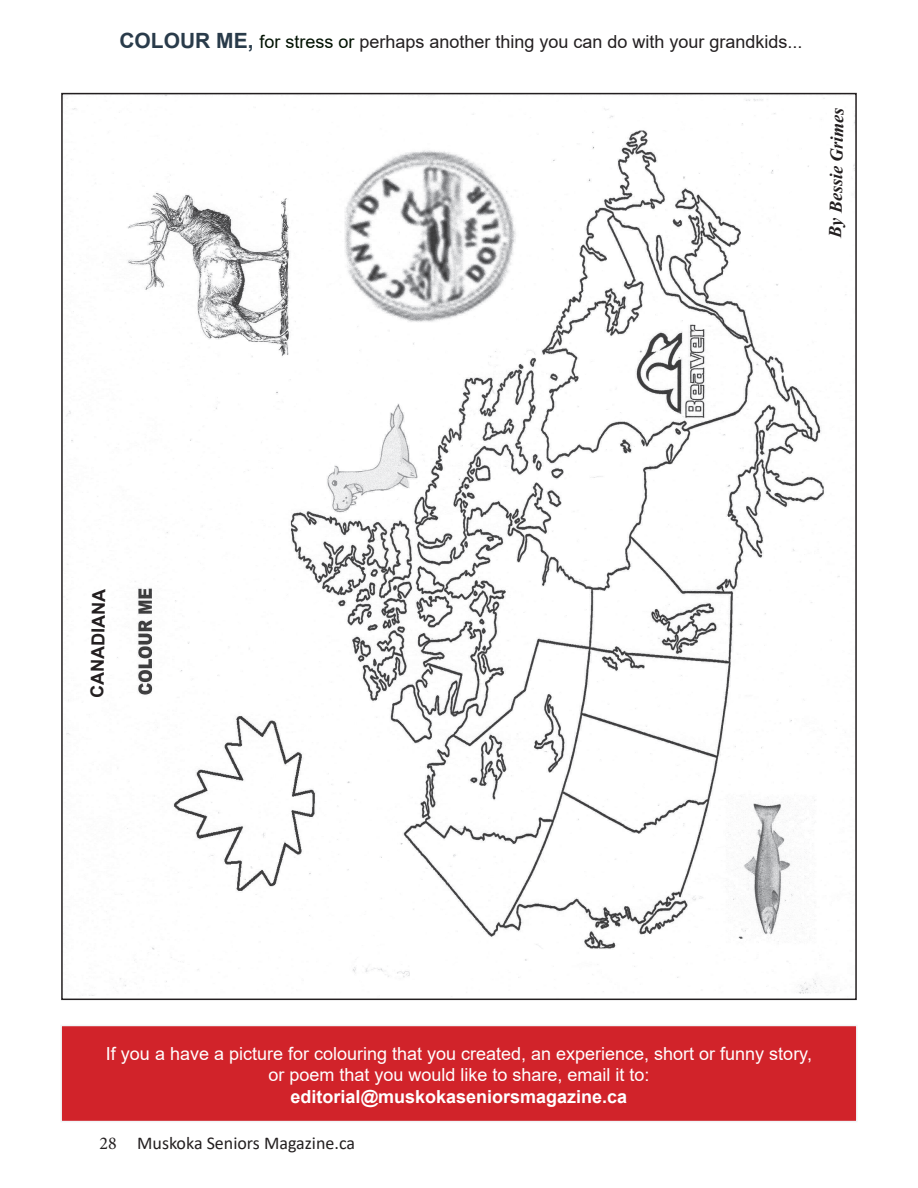
<style>
.page{position:relative;width:918px;height:1188px;background:#fff}
.page>*{position:absolute;margin:0;border:0;box-sizing:border-box;transform-origin:0 0}
.t1{font:18px/21.6px "Arial";color:#fff;text-align:center}
.t2{font:18px "Arial";color:#231f20}
.t3{font:700 18px "Arial";color:#fff}
.t4{font:18px "Calibri";color:#231f20}
.t5{font:italic 700 18px "Times New Roman";color:#231f20}
.t6{font:700 18px "Arial";color:#231f20}
.s1{font-weight:700;font-size:21px;color:#293b4a}
.s2{color:#010}
.s3{font-family:"Minion Pro"}
</style>
<div class="page">
<div style="left:61px;top:1025px;width:796px;height:97px;background:#d1232a"></div>
<div style="left:60px;top:1025px;width:798px;height:97px;border:2px solid #f1f5f7"></div>
<img style="left:66px;top:98px;width:788px;height:898px">
<p class="t2" style="left:119px;top:30px;width:685px"><span class="s1">COLOUR ME,</span> <span class="s2">for stress or</span> perhaps another thing you can do with your grandkids...</p>
<p class="t5" style="left:823px;top:237px;width:131px;rotate:-89deg">By Bessie Grimes</p>
<p class="t6" style="left:84px;top:698px;width:110px;rotate:-89deg">CANADIANA</p>
<p class="t1" style="left:106px;top:1043px;width:708px">If you a have a picture for colouring that you created, an experience, short or funny story, or poem that you would like to share, email it to:</p>
<p class="t3" style="left:291px;top:1084px;width:338px">editorial@muskokaseniorsmagazine.ca</p>
<p class="t4" style="left:99px;top:1130px;width:257px"><span class="s3">28</span> Muskoka Seniors Magazine.ca</p>
</div>
